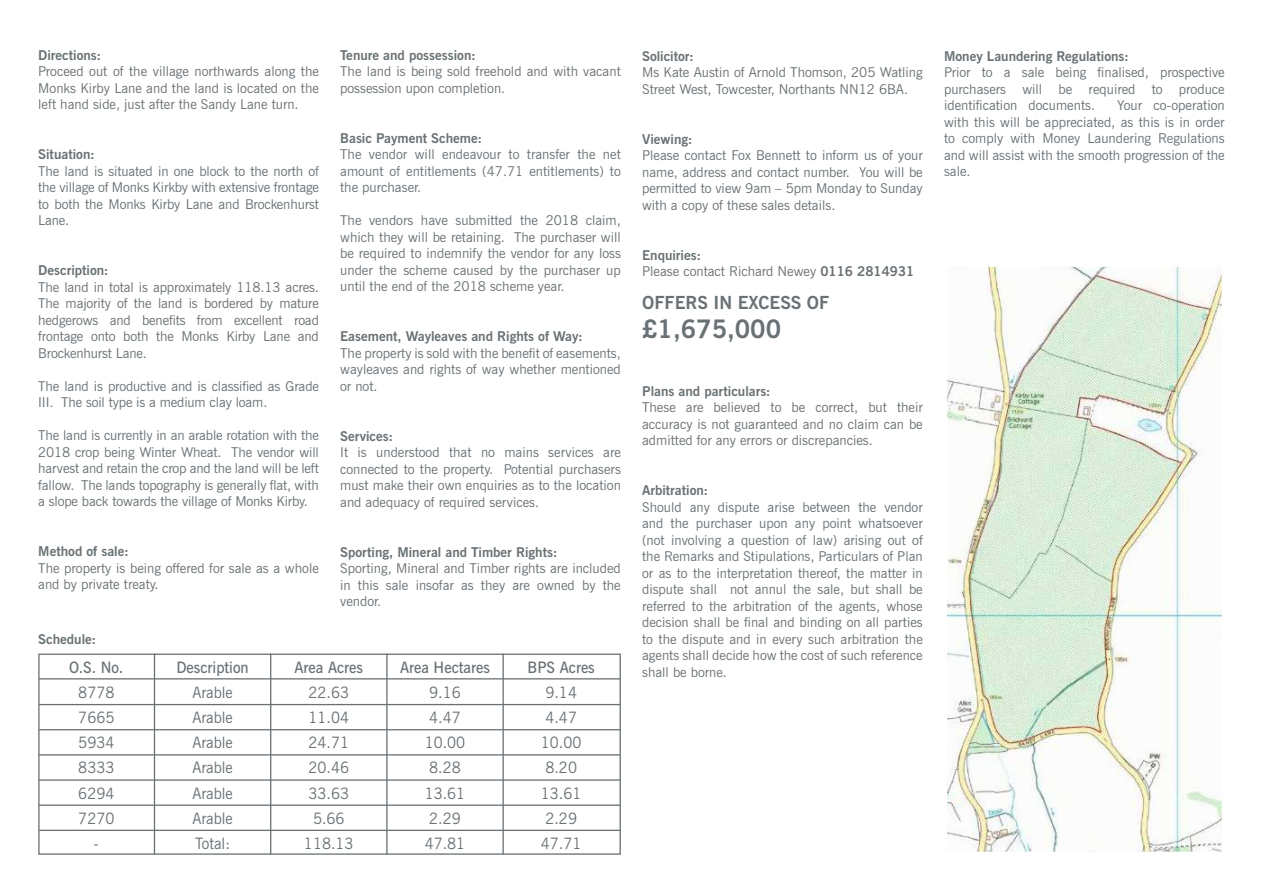
<style>
.page{position:relative;width:1263px;height:893px;background:#fff}
.page>*{position:absolute;margin:0;border:0;box-sizing:border-box;transform-origin:0 0}
.t1{font:700 25.5px "News Gothic BT";color:#697175}
.t2{font:700 18px "News Gothic BT";color:#697175}
.t3{font:15.75px/25.2px "News Gothic BT";color:#697175;text-align:center;scale:.96 1}
.t4{font:600 15.75px "News Gothic BT";color:#697175;scale:.96 1}
.t5{font:13.5px/16.5px "News Gothic BT";color:#697175;text-align:justify}
.t6{font:700 13.5px "News Gothic BT";color:#697175}
.s1{font-weight:700}
</style>
<div class="page">
<div style="left:38px;top:654px;width:583px;height:201px;border:1px solid #697175"></div>
<hr style="left:39px;top:678px;width:581px;height:1px;background:#697175">
<hr style="left:39px;top:704px;width:581px;height:1px;background:#697175">
<hr style="left:39px;top:729px;width:581px;height:1px;background:#697175">
<hr style="left:39px;top:754px;width:581px;height:1px;background:#697175">
<hr style="left:39px;top:779px;width:581px;height:2px;background:#697175">
<hr style="left:39px;top:804px;width:581px;height:2px;background:#697175">
<hr style="left:39px;top:830px;width:581px;height:1px;background:#697175">
<hr style="left:154px;top:654px;width:1px;height:201px;background:#697175">
<hr style="left:270px;top:654px;width:1px;height:201px;background:#697175">
<hr style="left:386px;top:654px;width:2px;height:201px;background:#697175">
<hr style="left:502px;top:654px;width:2px;height:201px;background:#697175">
<img style="left:948px;top:268px;width:273px;height:583px">
<p class="t6" style="left:38px;top:47px;width:65px">Directions:</p>
<p class="t5" style="left:38px;top:63px;width:282px">Proceed out of the village northwards along the Monks Kirby Lane and the land is located on the left hand side, just after the Sandy Lane turn.</p>
<p class="t6" style="left:38px;top:146px;width:58px">Situation:</p>
<p class="t5" style="left:38px;top:163px;width:282px">The land is situated in one block to the north of the village of Monks Kirkby with extensive frontage to both the Monks Kirby Lane and Brockenhurst Lane.</p>
<p class="t6" style="left:38px;top:262px;width:72px">Description:</p>
<p class="t5" style="left:38px;top:279px;width:282px">The land in total is approximately 118.13 acres.<br>The majority of the land is bordered by mature hedgerows and benefits from excellent road frontage onto both the Monks Kirby Lane and Brockenhurst Lane.</p>
<p class="t5" style="left:38px;top:378px;width:282px">The land is productive and is classified as Grade<br>III. The soil type is a medium clay loam.</p>
<p class="t5" style="left:38px;top:427px;width:282px">The land is currently in an arable rotation with the 2018 crop being Winter Wheat. The vendor will harvest and retain the crop and the land will be left fallow. The lands topography is generally flat, with a slope back towards the village of Monks Kirby.</p>
<p class="t6" style="left:38px;top:543px;width:92px">Method of sale:</p>
<p class="t5" style="left:38px;top:560px;width:282px">The property is being offered for sale as a whole and by private treaty.</p>
<p class="t6" style="left:340px;top:47px;width:137px">Tenure and possession:</p>
<p class="t5" style="left:340px;top:63px;width:282px">The land is being sold freehold and with vacant possession upon completion.</p>
<p class="t6" style="left:340px;top:130px;width:143px">Basic Payment Scheme:</p>
<p class="t5" style="left:340px;top:146px;width:282px">The vendor will endeavour to transfer the net amount of entitlements (47.71 entitlements) to the purchaser.</p>
<p class="t5" style="left:340px;top:212px;width:282px">The vendors have submitted the 2018 claim, which they will be retaining. The purchaser will be required to indemnify the vendor for any loss under the scheme caused by the purchaser up until the end of the 2018 scheme year.</p>
<p class="t6" style="left:340px;top:328px;width:244px">Easement, Wayleaves and Rights of Way:</p>
<p class="t5" style="left:340px;top:344px;width:282px">The property is sold with the benefit of easements, wayleaves and rights of way whether mentioned or not.</p>
<p class="t6" style="left:340px;top:428px;width:54px">Services:</p>
<p class="t5" style="left:340px;top:444px;width:282px">It is understood that no mains services are connected to the property. Potential purchasers must make their own enquiries as to the location and adequacy of required services.</p>
<p class="t6" style="left:340px;top:544px;width:219px">Sporting, Mineral and Timber Rights:</p>
<p class="t5" style="left:340px;top:560px;width:282px">Sporting, Mineral and Timber rights are included in this sale insofar as they are owned by the vendor.</p>
<p class="t6" style="left:38px;top:631px;width:59px">Schedule:</p>
<p class="t4" style="left:69px;top:658px;width:58px">O.S. No.</p>
<p class="t3" style="left:78px;top:680px;width:39px">8778<br>7665<br>5934<br>8333<br>6294<br>7270 -</p>
<p class="t4" style="left:176px;top:658px;width:77px">Description</p>
<p class="t3" style="left:192px;top:680px;width:44px;text-align:justify">Arable Arable Arable Arable Arable Arable Total:</p>
<p class="t4" style="left:294px;top:658px;width:73px">Area Acres</p>
<p class="t3" style="left:304px;top:680px;width:53px">22.63<br>11.04<br>24.71<br>20.46<br>33.63<br>5.66<br>118.13</p>
<p class="t4" style="left:400px;top:658px;width:95px">Area Hectares</p>
<p class="t3" style="left:425px;top:680px;width:44px;text-align:left">9.16<br>4.47<br>10.00<br>8.28<br>13.61<br>2.29<br>47.81</p>
<p class="t4" style="left:528px;top:658px;width:72px">BPS Acres</p>
<p class="t3" style="left:541px;top:680px;width:44px;text-align:left">9.14<br>4.47<br>10.00<br>8.20<br>13.61<br>2.29<br>47.71</p>
<p class="t6" style="left:642px;top:48px;width:53px">Solicitor:</p>
<p class="t5" style="left:642px;top:64px;width:282px">Ms Kate Austin of Arnold Thomson, 205 Watling<br>Street West, Towcester, Northants NN12 6BA.</p>
<p class="t6" style="left:642px;top:131px;width:52px">Viewing:</p>
<p class="t5" style="left:642px;top:147px;width:282px">Please contact Fox Bennett to inform us of your name, address and contact number. You will be permitted to view 9am – 5pm Monday to Sunday with a copy of these sales details.</p>
<p class="t5" style="left:642px;top:246px;width:274px"><span class="s1">Enquiries:<br></span>Please contact Richard Newey <span class="s1">0116 2814931</span></p>
<h2 class="t2" style="left:642px;top:292px;width:189px">OFFERS IN EXCESS OF</h2>
<h1 class="t1" style="left:642px;top:313px;width:141px">£1,675,000</h1>
<p class="t6" style="left:642px;top:383px;width:130px">Plans and particulars:</p>
<p class="t5" style="left:642px;top:399px;width:282px">These are believed to be correct, but their accuracy is not guaranteed and no claim can be admitted for any errors or discrepancies.</p>
<p class="t6" style="left:642px;top:482px;width:68px">Arbitration:</p>
<p class="t5" style="left:642px;top:499px;width:282px">Should any dispute arise between the vendor and the purchaser upon any point whatsoever (not involving a question of law) arising out of the Remarks and Stipulations, Particulars of Plan or as to the interpretation thereof, the matter in dispute shall not annul the sale, but shall be referred to the arbitration of the agents, whose decision shall be final and binding on all parties to the dispute and in every such arbitration the agents shall decide how the cost of such reference shall be borne.</p>
<p class="t6" style="left:944px;top:48px;width:186px">Money Laundering Regulations:</p>
<p class="t5" style="left:944px;top:64px;width:282px">Prior to a sale being finalised, prospective purchasers will be required to produce identification documents.</p>
<p class="t5" style="left:944px;top:97px;width:282px;text-indent:173px">Your co-operation with this will be appreciated, as this is in order to comply with Money Laundering Regulations and will assist with the smooth progression of the sale.</p>
</div>
